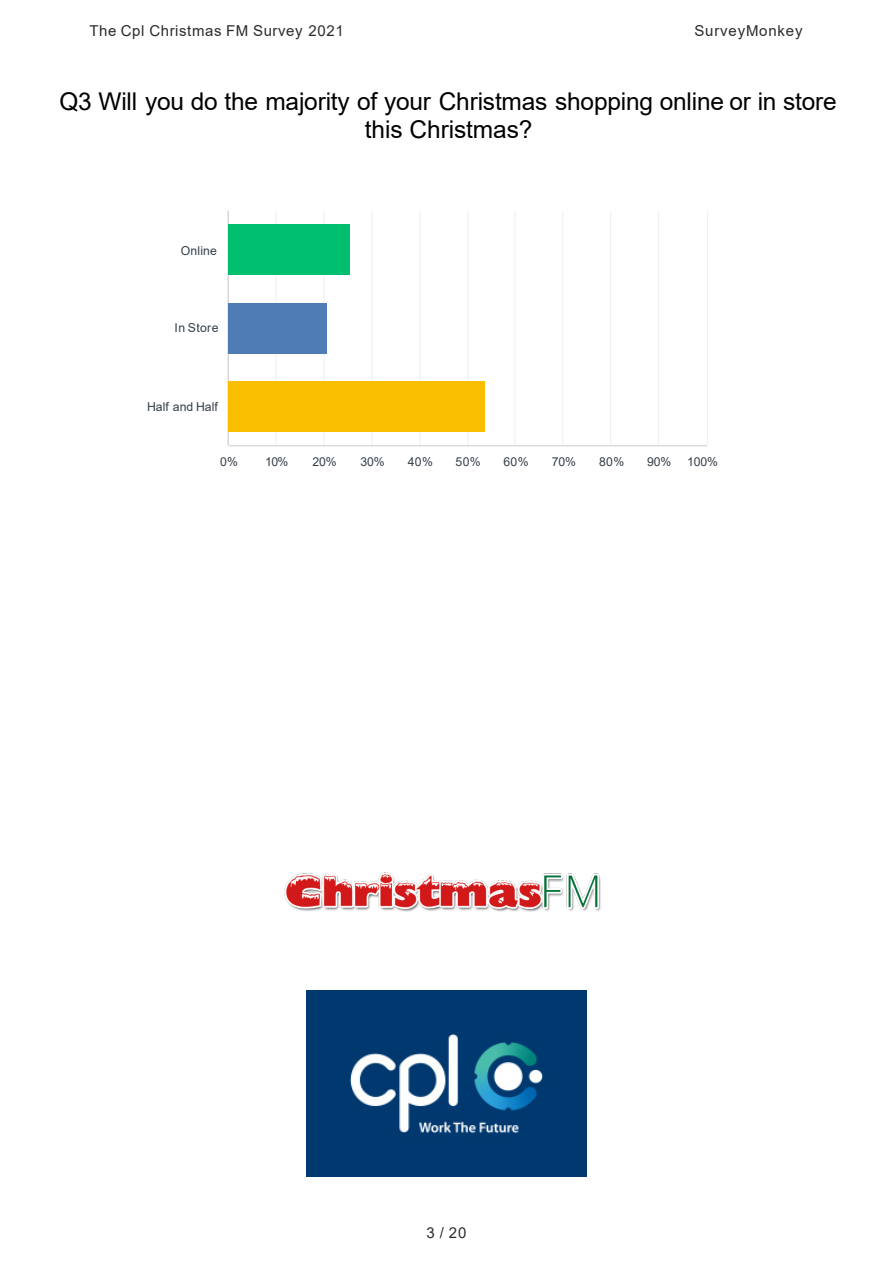
<style>
.page{position:relative;width:893px;height:1263px;background:#fff}
.page>*{position:absolute;margin:0;border:0;box-sizing:border-box;transform-origin:0 0}
.t1{font:24.45px/28.5px "Arial";letter-spacing:-.005em;color:#000;text-align:center}
.t2{font:15px "Arial";letter-spacing:.04em;color:#2c2c2c}
.t3{font:12.3px "Arial";letter-spacing:.005em;color:#333e48}
</style>
<div class="page">
<hr style="left:275px;top:211px;width:1px;height:234px;background:#edeeee">
<hr style="left:323px;top:211px;width:1px;height:234px;background:#edeeee">
<hr style="left:371px;top:211px;width:1px;height:234px;background:#edeeee">
<hr style="left:419px;top:211px;width:1px;height:234px;background:#edeeee">
<hr style="left:467px;top:211px;width:1px;height:234px;background:#edeeee">
<hr style="left:514px;top:211px;width:1px;height:234px;background:#edeeee">
<hr style="left:562px;top:211px;width:1px;height:234px;background:#edeeee">
<hr style="left:610px;top:211px;width:1px;height:234px;background:#edeeee">
<hr style="left:658px;top:211px;width:1px;height:234px;background:#edeeee">
<hr style="left:707px;top:211px;width:1px;height:234px;background:#edeeee">
<hr style="left:228px;top:211px;width:1px;height:234px;background:#ccc">
<hr style="left:229px;top:445px;width:478px;height:1px;background:#ccc">
<div style="left:229px;top:224px;width:121px;height:51px;background:#00bf6f"></div>
<div style="left:229px;top:303px;width:97px;height:51px;background:#507cb6"></div>
<div style="left:229px;top:381px;width:255px;height:51px;background:#f9be00"></div>
<img style="left:306px;top:990px;width:280px;height:186px">
<img style="left:284px;top:872px;width:317px;height:40px">
<p class="t2" style="left:89px;top:25px;width:256px">The Cpl Christmas FM Survey 2021</p>
<p class="t2" style="left:694px;top:25px;width:110px">SurveyMonkey</p>
<p class="t1" style="left:59px;top:89px;width:778px">Q3 Will you do the majority of your Christmas shopping online or in store this Christmas?</p>
<p class="t3" style="left:181px;top:246px;width:38px">Online</p>
<p class="t3" style="left:175px;top:323px;width:45px">In Store</p>
<p class="t3" style="left:147px;top:402px;width:72px">Half and Half</p>
<p class="t3" style="left:220px;top:457px;width:20px">0%</p>
<p class="t3" style="left:265px;top:457px;width:25px">10%</p>
<p class="t3" style="left:312px;top:457px;width:26px">20%</p>
<p class="t3" style="left:360px;top:457px;width:26px">30%</p>
<p class="t3" style="left:408px;top:457px;width:27px">40%</p>
<p class="t3" style="left:455px;top:457px;width:27px">50%</p>
<p class="t3" style="left:503px;top:457px;width:27px">60%</p>
<p class="t3" style="left:551px;top:457px;width:26px">70%</p>
<p class="t3" style="left:599px;top:457px;width:27px">80%</p>
<p class="t3" style="left:647px;top:457px;width:26px">90%</p>
<p class="t3" style="left:687px;top:457px;width:32px">100%</p>
<p class="t2" style="left:426px;top:1227px;width:41px">3/20</p>
</div>
